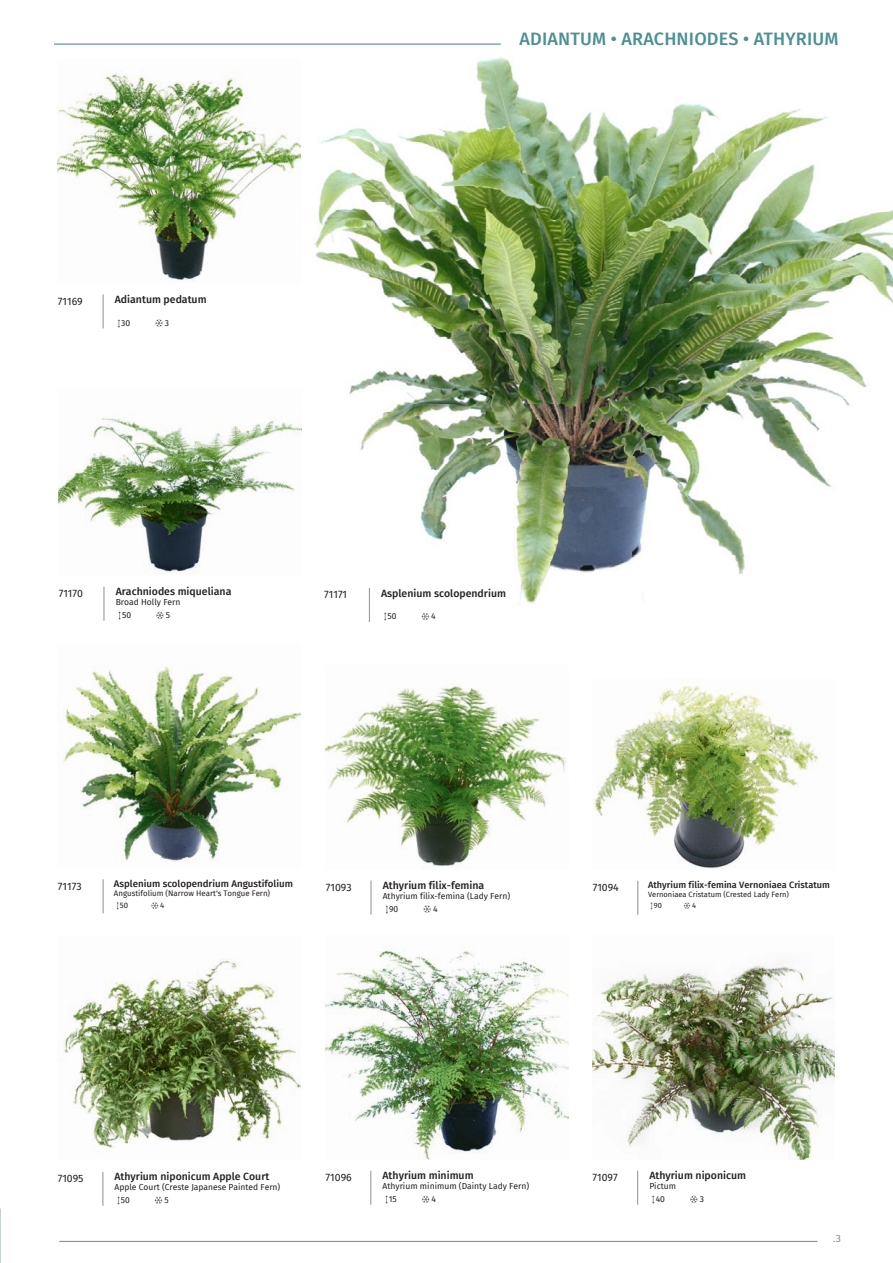
<style>
.page{position:relative;width:893px;height:1263px;background:#fff}
.page>*{position:absolute;margin:0;border:0;box-sizing:border-box;transform-origin:0 0}
.t1{font:500 18px "Fira Sans";letter-spacing:.01em;color:#4c9093}
.t2{font:500 10.5px "Fira Sans";color:#231f20}
.t3{font:10.5px "Fira Sans";color:#231f20}
.t4{font:10.5px "Fira Sans";color:#808285}
.t5{font:500 9.75px "Fira Sans";color:#231f20}
.t6{font:500 9.15px "Fira Sans";color:#231f20}
.t7{font:8.55px/13.2px "Fira Sans";color:#231f20}
.t8{font:7.8px/12.1px "Fira Sans";color:#231f20}
.t9{font:7.5px/11.6px "Fira Sans";color:#231f20}
.s1{font-family:"Lucida Sans Unicode";font-size:8.4px}
.s2{font-family:"Lucida Sans Unicode";font-size:7.65px}
.s3{font-family:"Lucida Sans Unicode";font-size:7.35px}
.s4{font-family:"Lucida Sans Unicode";font-size:8.25px}
</style>
<div class="page">
<hr style="left:59px;top:1241px;width:758px;height:1px;background:#808285">
<img style="left:314px;top:57px;width:579px;height:546px">
<img style="left:62px;top:666px;width:238px;height:196px">
<hr style="left:103px;top:879px;width:1px;height:34px;background:#939598">
<svg style="left:151px;top:902px;width:7px;height:7px"></svg>
<img style="left:58px;top:71px;width:242px;height:211px">
<hr style="left:103px;top:294px;width:1px;height:34px;background:#939598">
<svg style="left:155px;top:319px;width:8px;height:8px"></svg>
<img style="left:61px;top:958px;width:239px;height:191px">
<hr style="left:102px;top:1172px;width:1px;height:34px;background:#939598">
<svg style="left:155px;top:1196px;width:7px;height:8px"></svg>
<img style="left:59px;top:417px;width:242px;height:157px">
<hr style="left:103px;top:587px;width:1px;height:34px;background:#939598">
<svg style="left:156px;top:612px;width:8px;height:7px"></svg>
<img style="left:326px;top:682px;width:240px;height:185px">
<hr style="left:370px;top:880px;width:2px;height:34px;background:#939598">
<svg style="left:423px;top:905px;width:8px;height:8px"></svg>
<img style="left:326px;top:948px;width:242px;height:212px">
<hr style="left:370px;top:1171px;width:1px;height:34px;background:#939598">
<svg style="left:422px;top:1196px;width:8px;height:7px"></svg>
<img style="left:593px;top:680px;width:231px;height:189px">
<hr style="left:637px;top:881px;width:1px;height:34px;background:#939598">
<svg style="left:683px;top:902px;width:7px;height:7px"></svg>
<img style="left:592px;top:963px;width:243px;height:197px">
<hr style="left:637px;top:1171px;width:1px;height:34px;background:#939598">
<svg style="left:690px;top:1196px;width:8px;height:7px"></svg>
<hr style="left:54px;top:44px;width:447px;height:1px;background:#4c9093">
<div style="left:324px;top:585px;width:191px;height:37px;background:#fff"></div>
<hr style="left:369px;top:588px;width:1px;height:34px;background:#939598">
<svg style="left:421px;top:613px;width:8px;height:7px"></svg>
<p class="t3" style="left:58px;top:293px;width:26px">71169</p>
<p class="t2" style="left:115px;top:291px;width:93px">Adiantum pedatum</p>
<p class="t7" style="left:117px;top:316px;width:15px"><span class="s1">↕</span>30</p>
<p class="t7" style="left:165px;top:316px;width:6px">3</p>
<p class="t1" style="left:520px;top:24px;width:321px">ADIANTUM • ARACHNIODES • ATHYRIUM</p>
<p class="t3" style="left:59px;top:586px;width:26px">71170</p>
<p class="t2" style="left:116px;top:583px;width:117px">Arachniodes miqueliana</p>
<p class="t7" style="left:116px;top:595px;width:66px">Broad Holly Fern <span class="s1">↕</span>50</p>
<p class="t7" style="left:166px;top:608px;width:6px">5</p>
<p class="t3" style="left:324px;top:587px;width:24px">71171</p>
<p class="t2" style="left:381px;top:584px;width:126px">Asplenium scolopendrium</p>
<p class="t7" style="left:383px;top:609px;width:15px"><span class="s1">↕</span>50</p>
<p class="t7" style="left:431px;top:609px;width:6px">4</p>
<p class="t3" style="left:58px;top:878px;width:25px">71173</p>
<p class="t5" style="left:114px;top:876px;width:180px">Asplenium scolopendrium Angustifolium</p>
<p class="t8" style="left:114px;top:887px;width:158px">Angustifolium (Narrow Heart's Tongue Fern) <span class="s2">↕</span>50</p>
<p class="t8" style="left:160px;top:899px;width:6px">4</p>
<p class="t3" style="left:326px;top:879px;width:27px">71093</p>
<p class="t2" style="left:383px;top:877px;width:103px">Athyrium filix-femina</p>
<p class="t7" style="left:383px;top:889px;width:129px">Athyrium filix-femina (Lady Fern) <span class="s1">↕</span>90</p>
<p class="t7" style="left:433px;top:902px;width:6px">4</p>
<p class="t3" style="left:593px;top:880px;width:28px">71094</p>
<p class="t6" style="left:648px;top:878px;width:183px">Athyrium filix-femina Vernoniaea Cristatum</p>
<p class="t9" style="left:648px;top:888px;width:142px">Vernoniaea Cristatum (Crested Lady Fern) <span class="s3">↕</span>90</p>
<p class="t9" style="left:692px;top:900px;width:5px">4</p>
<p class="t3" style="left:58px;top:1171px;width:27px">71095</p>
<p class="t2" style="left:115px;top:1168px;width:156px">Athyrium niponicum Apple Court</p>
<p class="t7" style="left:115px;top:1180px;width:167px">Apple Court (Creste Japanese Painted Fern) <span class="s4">↕</span>50</p>
<p class="t7" style="left:164px;top:1193px;width:6px">5</p>
<p class="t3" style="left:326px;top:1169px;width:28px">71096</p>
<p class="t2" style="left:382px;top:1167px;width:93px">Athyrium minimum</p>
<p class="t7" style="left:382px;top:1179px;width:148px">Athyrium minimum (Dainty Lady Fern) <span class="s1">↕</span>15</p>
<p class="t7" style="left:432px;top:1192px;width:6px">4</p>
<p class="t3" style="left:592px;top:1169px;width:27px">71097</p>
<p class="t2" style="left:649px;top:1167px;width:98px">Athyrium niponicum</p>
<p class="t7" style="left:649px;top:1179px;width:28px">Pictum <span class="s1">↕</span>40</p>
<p class="t7" style="left:700px;top:1192px;width:6px">3</p>
<p class="t4" style="left:833px;top:1231px;width:9px">.3</p>
</div>
